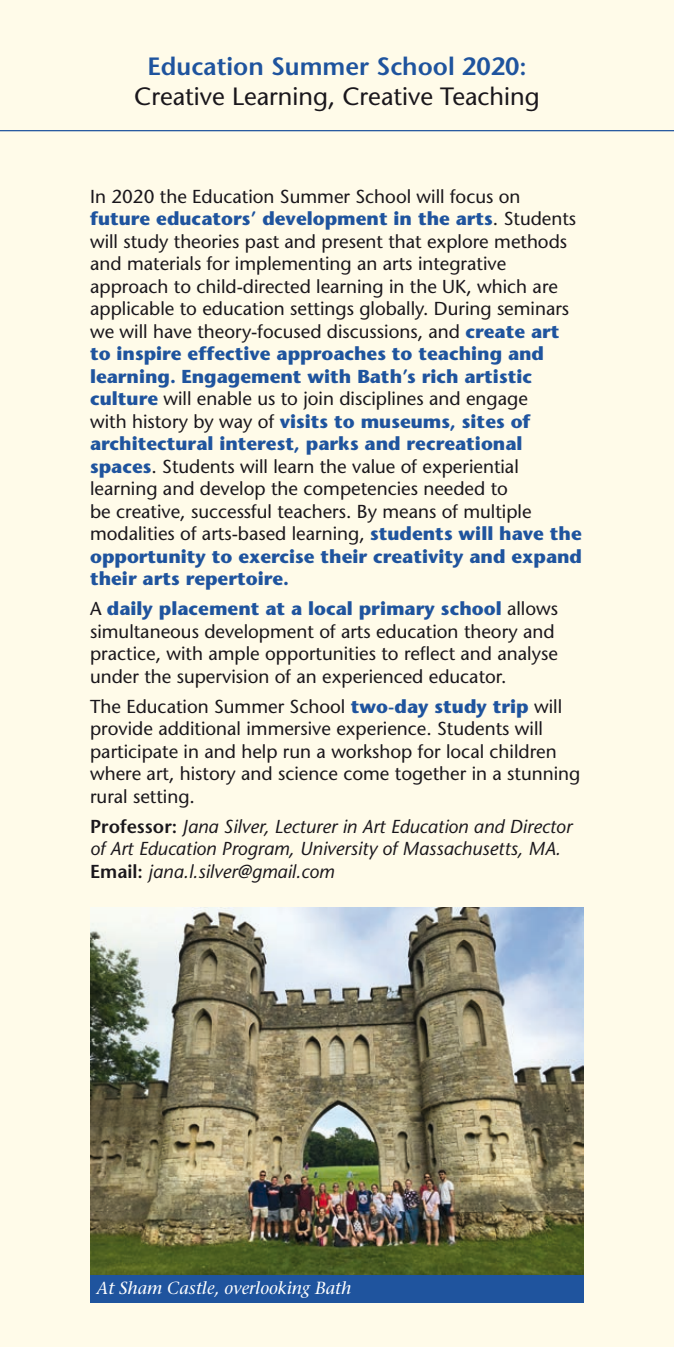
<style>
.page{position:relative;width:674px;height:1347px;background:#fff}
.page>*{position:absolute;margin:0;border:0;box-sizing:border-box;transform-origin:0 0}
.t1{font:25px "Stone Sans";color:#1a171c}
.t2{font:600 25px "Stone Sans";color:#1f549e}
.t3{font:18.75px/22.5px "Stone Sans";color:#1a171c}
.t4{font:italic 18.75px/22.5px "Stone Sans";color:#1a171c}
.t5{font:italic 17.5px "Stone Serif";color:#fff}
.s1{font-weight:700;color:#1f549e}
.s2{font-weight:600;font-style:normal}
</style>
<div class="page">
<div style="left:0;top:0;width:673px;height:1346px;background:#fffbe9"></div>
<img style="left:90px;top:908px;width:493px;height:367px">
<hr style="left:0;top:130px;width:673px;height:1px;background:#1f549e">
<div style="left:90px;top:1275px;width:493px;height:27px;background:#1f549e"></div>
<h1 class="t2" style="left:147px;top:51px;width:380px">Education Summer School 2020:</h1>
<h1 class="t1" style="left:134px;top:81px;width:406px">Creative Learning, Creative Teaching</h1>
<p class="t3" style="left:90px;top:185px;width:493px">In 2020 the Education Summer School will focus on <span class="s1">future educators’ development in the arts</span>. Students will study theories past and present that explore methods and materials for implementing an arts integrative approach to child-directed learning in the UK, which are applicable to education settings globally. During seminars we will have theory-focused discussions, and <span class="s1">create art to inspire effective approaches to teaching and learning. Engagement with Bath’s rich artistic culture</span> will enable us to join disciplines and engage<br>with history by way of <span class="s1">visits to museums, sites of architectural interest, parks and recreational spaces</span>. Students will learn the value of experiential learning and develop the competencies needed to<br>be creative, successful teachers. By means of multiple modalities of arts-based learning, <span class="s1">students will have the opportunity to exercise their creativity and expand their arts repertoire.</span></p>
<p class="t3" style="left:90px;top:597px;width:469px">A <span class="s1">daily placement at a local primary school</span> allows simultaneous development of arts education theory and practice, with ample opportunities to reflect and analyse under the supervision of an experienced educator.</p>
<p class="t3" style="left:90px;top:695px;width:491px">The Education Summer School <span class="s1">two-day study trip</span> will provide additional immersive experience. Students will participate in and help run a workshop for local children where art, history and science come together in a stunning rural setting.</p>
<p class="t4" style="left:90px;top:815px;width:483px"><span class="s2">Professor:</span> Jana Silver, Lecturer in Art Education and Director of Art Education Program, University of Massachusetts, MA.<br><span class="s2">Email:</span> jana.l.silver@gmail.com</p>
<p class="t5" style="left:96px;top:1276px;width:256px">At Sham Castle, overlooking Bath</p>
</div>
